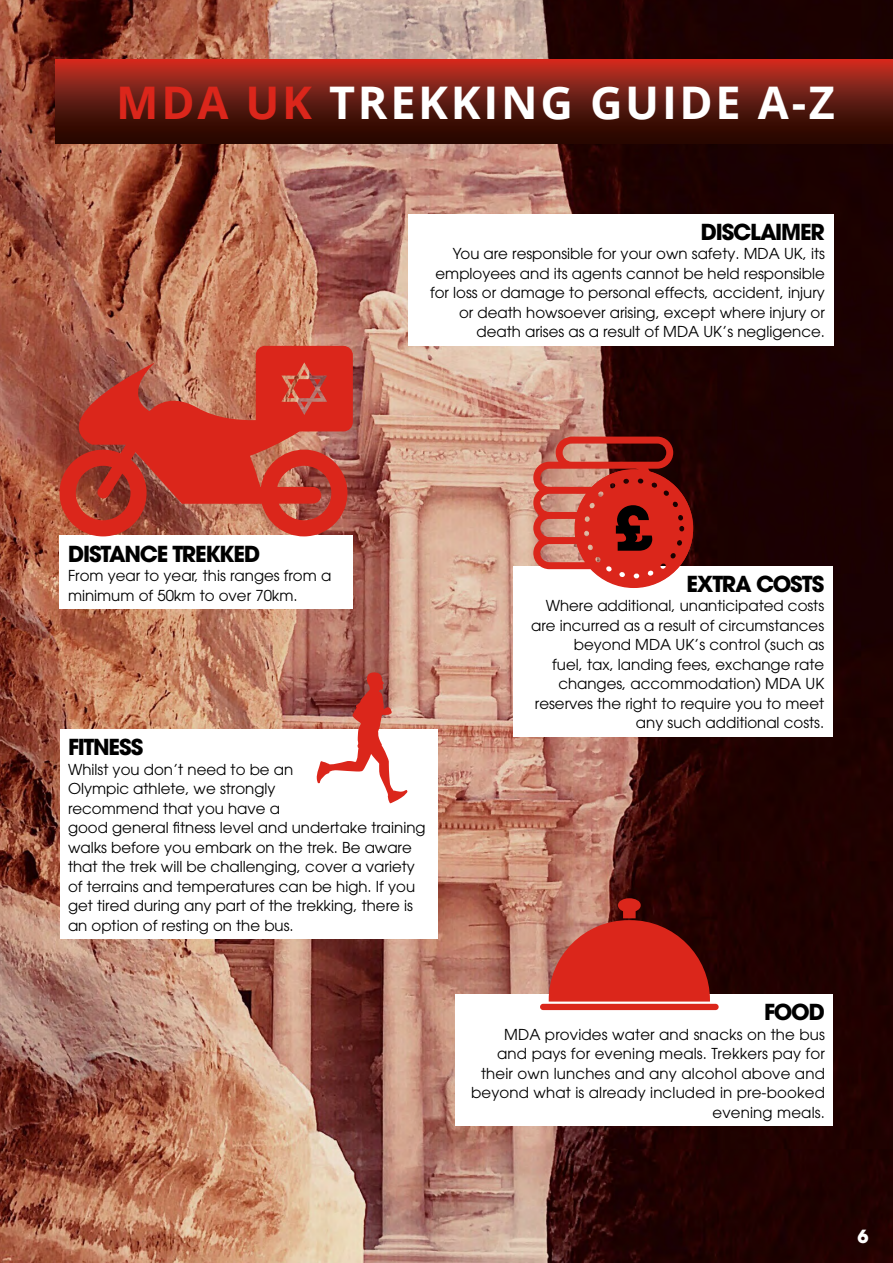
<style>
.page{position:relative;width:893px;height:1263px;background:#fff}
.page>*{position:absolute;margin:0;border:0;box-sizing:border-box;transform-origin:0 0}
.t1{font:700 45px "Open Sans";letter-spacing:.06em;color:#fff}
.t2{font:700 21.9px "Avant Garde";letter-spacing:-.055em;color:#000}
.t3{font:700 18px "ITC Avant Garde Pro";color:#fff}
.t4{font:15px/19.5px "Avant Garde";color:#000;text-align:right}
.s1{color:#db261b}
</style>
<div class="page">
<img style="left:0;top:0;width:893px;height:1263px">
<svg style="left:55px;top:60px;width:838px;height:84px"></svg>
<div style="left:408px;top:214px;width:425px;height:132px;background:#fff"></div>
<div style="left:513px;top:566px;width:320px;height:171px;background:#fff"></div>
<svg style="left:533px;top:437px;width:160px;height:151px"></svg>
<div style="left:60px;top:729px;width:377px;height:210px;background:#fff"></div>
<svg style="left:317px;top:671px;width:90px;height:132px"></svg>
<div style="left:455px;top:994px;width:378px;height:132px;background:#fff"></div>
<div style="left:540px;top:1004px;width:179px;height:6px;background:#db261b;border-radius:3px"></div>
<svg style="left:549px;top:898px;width:161px;height:103px"></svg>
<div style="left:60px;top:536px;width:293px;height:73px;background:#fff"></div>
<svg style="left:35px;top:346px;width:318px;height:190px"></svg>
<svg style="left:288px;top:370px;width:33px;height:38px"></svg>
<h1 class="t1" style="left:116px;top:71px;width:720px"><span class="s1">MDA UK</span> TREKKING GUIDE A-Z</h1>
<h2 class="t2" style="left:701px;top:218px;width:126px">DISCLAIMER</h2>
<p class="t4" style="left:430px;top:244px;width:396px">You are responsible for your own safety. MDA UK, its employees and its agents cannot be held responsible for loss or damage to personal effects, accident, injury or death howsoever arising, except where injury or death arises as a result of MDA UK’s negligence.</p>
<h2 class="t2" style="left:68px;top:539px;width:194px">DISTANCE TREKKED</h2>
<p class="t4" style="left:68px;top:566px;width:265px;text-align:left">From year to year, this ranges from a minimum of 50km to over 70km.</p>
<h2 class="t2" style="left:68px;top:733px;width:77px">FITNESS</h2>
<p class="t4" style="left:68px;top:759px;width:359px;text-align:left">Whilst you don’t need to be an<br>Olympic athlete, we strongly<br>recommend that you have a<br>good general fitness level and undertake training walks before you embark on the trek. Be aware that the trek will be challenging, cover a variety of terrains and temperatures can be high. If you get tired during any part of the trekking, there is an option of resting on the bus.</p>
<h2 class="t2" style="left:687px;top:569px;width:139px">EXTRA COSTS</h2>
<p class="t4" style="left:531px;top:596px;width:295px">Where additional, unanticipated costs are incurred as a result of circumstances beyond MDA UK’s control (such as<br>fuel, tax, landing fees, exchange rate changes, accommodation) MDA UK reserves the right to require you to meet any such additional costs.</p>
<h2 class="t2" style="left:764px;top:998px;width:62px">FOOD</h2>
<p class="t4" style="left:471px;top:1024px;width:355px">MDA provides water and snacks on the bus and pays for evening meals. Trekkers pay for their own lunches and any alcohol above and beyond what is already included in pre-booked evening meals.</p>
<p class="t3" style="left:857px;top:1225px;width:13px">6</p>
</div>
